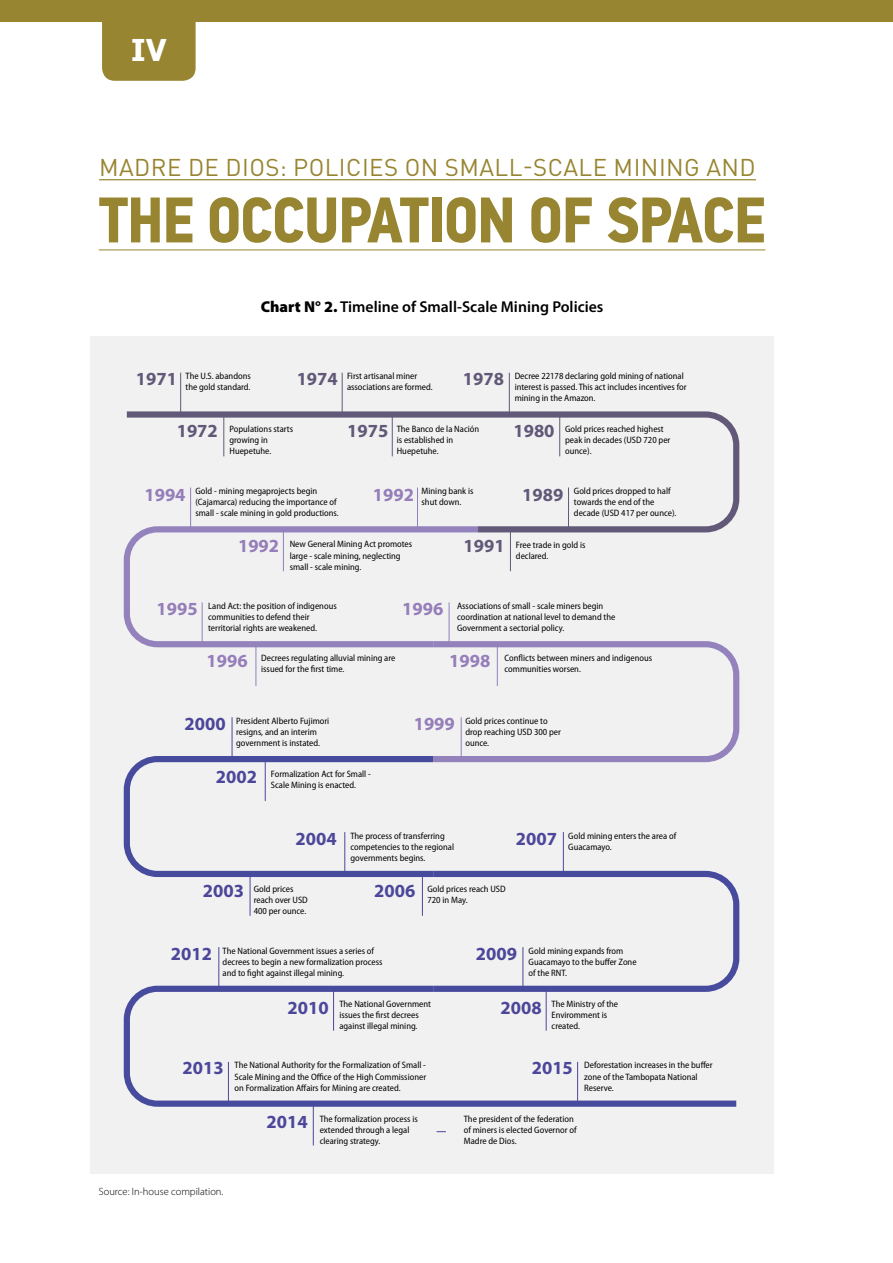
<style>
.page{position:relative;width:893px;height:1263px;background:#fff}
.page>*{position:absolute;margin:0;border:0;box-sizing:border-box;transform-origin:0 0}
.t1{font:700 64.5px "PF Din Text Cond Pro";letter-spacing:-.02em;color:#988531}
.t2{font:700 30px "Tahoma";color:#fff}
.t3{font:24px "DIN Pro";letter-spacing:.02em;color:#988531}
.t4{font:700 18.6px "Myriad Pro";color:#4d479a}
.t5{font:700 18.6px "Myriad Pro";color:#625978}
.t6{font:700 18.6px "Myriad Pro";color:#957eb9}
.t7{font:600 15.75px "Myriad Pro";color:#000}
.t8{font:300 10.5px "Myriad Pro";color:#000}
.t9{font:semi-condensed 9.3px/11.1px "Myriad Pro";color:#000}
.s1{font-weight:900}
.s2{font-weight:700;font-stretch:normal;font-size:18.6px;color:#4d479a}
</style>
<div class="page">
<div style="left:0;top:0;width:893px;height:21px;background:#988531"></div>
<div style="left:102px;top:21px;width:94px;height:60px;background:#988531"></div>
<hr style="left:99px;top:179px;width:657px;height:1px;background:#988531">
<hr style="left:99px;top:250px;width:666px;height:1px;background:#988531">
<div style="left:90px;top:337px;width:684px;height:837px;background:#f1f1f2"></div>
<svg style="left:126px;top:408px;width:614px;height:125px"></svg>
<svg style="left:123px;top:523px;width:361px;height:115px"></svg>
<svg style="left:123px;top:638px;width:617px;height:344px"></svg>
<svg style="left:123px;top:982px;width:614px;height:128px"></svg>
<hr style="left:577px;top:1062px;width:1px;height:42px;background:#4d479a">
<hr style="left:546px;top:989px;width:1px;height:42px;background:#4d479a">
<hr style="left:422px;top:874px;width:1px;height:42px;background:#4d479a">
<hr style="left:250px;top:874px;width:1px;height:42px;background:#4d479a">
<hr style="left:563px;top:832px;width:1px;height:42px;background:#4d479a">
<hr style="left:461px;top:717px;width:1px;height:42px;background:#957eb9">
<hr style="left:497px;top:644px;width:1px;height:42px;background:#957eb9">
<hr style="left:449px;top:602px;width:1px;height:42px;background:#957eb9">
<hr style="left:510px;top:529px;width:1px;height:42px;background:#625978">
<hr style="left:283px;top:529px;width:1px;height:42px;background:#957eb9">
<hr style="left:417px;top:487px;width:1px;height:42px;background:#957eb9">
<hr style="left:568px;top:487px;width:1px;height:42px;background:#625978">
<hr style="left:559px;top:414px;width:1px;height:42px;background:#625978">
<hr style="left:509px;top:373px;width:1px;height:41px;background:#625978">
<hr style="left:342px;top:373px;width:1px;height:41px;background:#625978">
<hr style="left:180px;top:373px;width:1px;height:41px;background:#625978">
<hr style="left:392px;top:414px;width:1px;height:42px;background:#625978">
<hr style="left:223px;top:414px;width:1px;height:42px;background:#625978">
<hr style="left:190px;top:487px;width:1px;height:42px;background:#957eb9">
<hr style="left:256px;top:644px;width:1px;height:42px;background:#957eb9">
<hr style="left:202px;top:602px;width:1px;height:42px;background:#957eb9">
<hr style="left:344px;top:832px;width:1px;height:42px;background:#4d479a">
<hr style="left:265px;top:759px;width:1px;height:42px;background:#4d479a">
<hr style="left:523px;top:947px;width:1px;height:42px;background:#4d479a">
<hr style="left:218px;top:947px;width:1px;height:42px;background:#4d479a">
<hr style="left:333px;top:989px;width:1px;height:42px;background:#4d479a">
<hr style="left:313px;top:1103px;width:1px;height:42px;background:#4d479a">
<hr style="left:228px;top:1062px;width:1px;height:42px;background:#4d479a">
<hr style="left:232px;top:717px;width:1px;height:42px;background:#4d479a">
<h2 class="t2" style="left:131px;top:29px;width:37px">IV</h2>
<h3 class="t3" style="left:99px;top:149px;width:658px">MADRE DE DIOS: POLICIES ON SMALL-SCALE MINING AND</h3>
<h1 class="t1" style="left:99px;top:181px;width:668px">THE OCCUPATION OF SPACE</h1>
<h3 class="t7" style="left:261px;top:297px;width:344px"><span class="s1">Chart N° 2.</span> Timeline of Small-Scale Mining Policies</h3>
<p class="t9" style="left:186px;top:371px;width:67px">The U.S. abandons the gold standard.</p>
<p class="t9" style="left:515px;top:371px;width:173px">Decree 22178 declaring gold mining of national interest is passed. This act includes incentives for mining in the Amazon.</p>
<p class="t9" style="left:397px;top:423px;width:84px">The Banco de la Nación is established in<br>Huepetuhe.</p>
<p class="t9" style="left:347px;top:371px;width:87px">First artisanal miner associations are formed.</p>
<h3 class="t5" style="left:136px;top:367px;width:43px">1971</h3>
<h3 class="t5" style="left:297px;top:367px;width:43px">1974</h3>
<h3 class="t5" style="left:463px;top:367px;width:43px">1978</h3>
<h3 class="t5" style="left:177px;top:419px;width:43px">1972</h3>
<h3 class="t5" style="left:347px;top:419px;width:43px">1975</h3>
<h3 class="t5" style="left:513px;top:419px;width:43px">1980</h3>
<p class="t9" style="left:229px;top:423px;width:65px">Populations starts growing in<br>Huepetuhe.</p>
<p class="t9" style="left:565px;top:423px;width:107px">Gold prices reached highest peak in decades (USD 720 per ounce).</p>
<h3 class="t6" style="left:144px;top:482px;width:43px">1994</h3>
<p class="t9" style="left:195px;top:486px;width:145px">Gold - mining megaprojects begin (Cajamarca) reducing the importance of small - scale mining in gold productions.</p>
<p class="t9" style="left:422px;top:486px;width:53px">Mining bank is shut down.</p>
<p class="t9" style="left:574px;top:486px;width:104px">Gold prices dropped to half towards the end of the decade (USD 417 per ounce).</p>
<h3 class="t6" style="left:373px;top:482px;width:43px">1992</h3>
<h3 class="t5" style="left:522px;top:482px;width:43px">1989</h3>
<h3 class="t6" style="left:238px;top:533px;width:43px">1992</h3>
<h3 class="t5" style="left:464px;top:533px;width:43px">1991</h3>
<p class="t9" style="left:290px;top:539px;width:124px">New General Mining Act promotes large - scale mining, neglecting small - scale mining.</p>
<p class="t9" style="left:208px;top:600px;width:130px">Land Act: the position of indigenous communities to defend their territorial rights are weakened.</p>
<p class="t9" style="left:261px;top:653px;width:136px">Decrees regulating alluvial mining are issued for the first time.</p>
<p class="t9" style="left:516px;top:540px;width:71px">Free trade in gold is declared.</p>
<p class="t9" style="left:457px;top:600px;width:160px">Associations of small - scale miners begin coordination at national level to demand the<br>Government a sectorial policy.</p>
<p class="t9" style="left:505px;top:653px;width:149px">Conflicts between miners and indigenous communities worsen.</p>
<h3 class="t6" style="left:157px;top:597px;width:43px">1995</h3>
<h3 class="t6" style="left:402px;top:597px;width:43px">1996</h3>
<h3 class="t6" style="left:207px;top:649px;width:43px">1996</h3>
<h3 class="t6" style="left:449px;top:649px;width:43px">1998</h3>
<p class="t9" style="left:236px;top:715px;width:95px;text-indent:-52px"><span class="s2">2000</span> President Alberto Fujimori resigns, and an interim government is instated.</p>
<h3 class="t4" style="left:216px;top:764px;width:43px">2002</h3>
<p class="t9" style="left:271px;top:769px;width:101px">Formalization Act for Small -<br>Scale Mining is enacted.</p>
<h3 class="t6" style="left:414px;top:711px;width:43px">1999</h3>
<p class="t9" style="left:465px;top:715px;width:97px">Gold prices continue to drop reaching USD 300 per ounce.</p>
<h3 class="t4" style="left:203px;top:879px;width:43px">2003</h3>
<p class="t9" style="left:350px;top:830px;width:105px">The process of transferring competencies to the regional governments begins.</p>
<h3 class="t4" style="left:296px;top:826px;width:43px">2004</h3>
<h3 class="t4" style="left:516px;top:826px;width:43px">2007</h3>
<p class="t9" style="left:254px;top:883px;width:56px">Gold prices reach over USD<br>400 per ounce.</p>
<h3 class="t4" style="left:374px;top:879px;width:43px">2006</h3>
<p class="t9" style="left:427px;top:883px;width:80px">Gold prices reach USD<br>720 in May.</p>
<p class="t9" style="left:568px;top:830px;width:109px">Gold mining enters the area of<br>Guacamayo.</p>
<p class="t9" style="left:223px;top:945px;width:161px">The National Government issues a series of decrees to begin a new formalization process and to fight against illegal mining.</p>
<h3 class="t4" style="left:171px;top:941px;width:43px">2012</h3>
<h3 class="t4" style="left:476px;top:941px;width:43px">2009</h3>
<p class="t9" style="left:529px;top:945px;width:110px">Gold mining expands from<br>Guacamayo to the buffer Zone of the RNT.</p>
<p class="t9" style="left:339px;top:998px;width:93px">The National Government issues the first decrees against illegal mining.</p>
<p class="t9" style="left:552px;top:998px;width:68px">The Ministry of the<br>Enviromment is created.</p>
<h3 class="t4" style="left:287px;top:995px;width:43px">2010</h3>
<h3 class="t4" style="left:500px;top:995px;width:43px">2008</h3>
<p class="t9" style="left:235px;top:1060px;width:193px;text-align:justify">The National Authority for the Formalization of Small - Scale Mining and the Office of the High Commissioner on Formalization Affairs for Mining are created.</p>
<p class="t9" style="left:584px;top:1060px;width:130px">Deforestation increases in the buffer zone of the Tambopata National<br>Reserve.</p>
<h3 class="t4" style="left:183px;top:1056px;width:43px">2013</h3>
<h3 class="t4" style="left:532px;top:1056px;width:43px">2015</h3>
<p class="t8" style="left:99px;top:1186px;width:126px">Source: In-house compilation.</p>
<p class="t9" style="left:320px;top:1113px;width:100px;text-indent:-53px"><span class="s2">2014</span> The formalization process is extended through a legal clearing strategy.</p>
<p class="t9" style="left:464px;top:1113px;width:114px">The president of the federation of miners is elected Governor of<br>Madre de Dios.</p>
</div>
